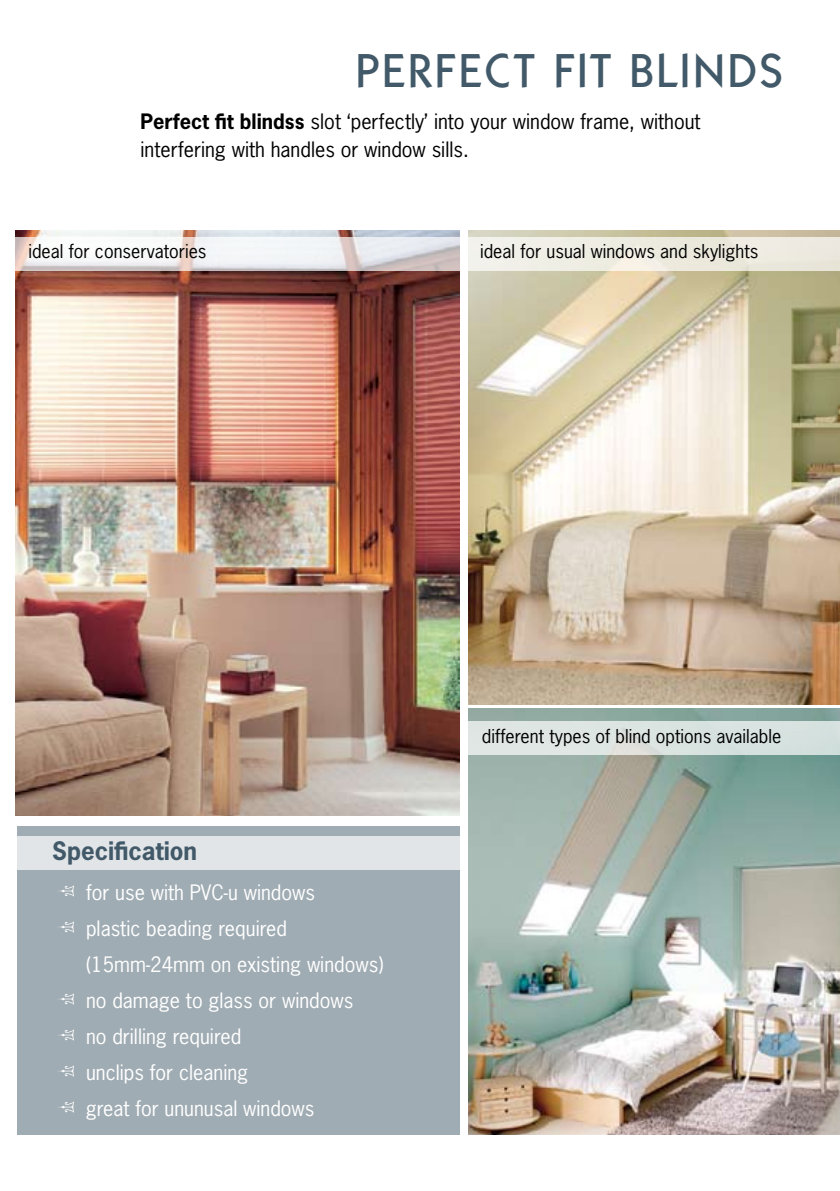
<style>
.page{position:relative;width:840px;height:1191px;background:#fff}
.page>*{position:absolute;margin:0;border:0;box-sizing:border-box;transform-origin:0 0}
.t1{font:500 48px "Itc Kabel";color:#415968}
.t2{font:700 24px "News Gothic Std";color:#415968}
.t3{font:20px/36px "News Gothic Std";color:#fff}
.t4{font:20px/28px "News Gothic Std";color:#000}
.t5{font:18px "News Gothic Std";color:#000}
.s1{font-weight:700}
</style>
<div class="page">
<img style="left:468px;top:230px;width:371px;height:474px">
<img style="left:15px;top:230px;width:444px;height:585px">
<svg style="left:15px;top:237px;width:824px;height:34px"></svg>
<img style="left:468px;top:708px;width:371px;height:426px">
<div style="left:466px;top:720px;width:373px;height:34px;background:#dbe4e1"></div>
<div style="left:17px;top:826px;width:442px;height:309px;background:#a0acb3"></div>
<div style="left:13px;top:836px;width:452px;height:34px;background:#e2e5e8"></div>
<svg style="left:59px;top:885px;width:15px;height:11px"></svg>
<svg style="left:58px;top:921px;width:16px;height:11px"></svg>
<svg style="left:58px;top:993px;width:16px;height:11px"></svg>
<svg style="left:58px;top:1029px;width:16px;height:11px"></svg>
<svg style="left:58px;top:1065px;width:16px;height:11px"></svg>
<svg style="left:58px;top:1101px;width:16px;height:11px"></svg>
<h1 class="t1" style="left:355px;top:42px;width:53px">PERFECT</h1>
<h1 class="t1" style="left:553px;top:42px;width:128px">FIT BLIND</h1>
<h1 class="t1" style="left:758px;top:42px;width:25px">S</h1>
<p class="t4" style="left:140px;top:107px;width:561px"><span class="s1">Perfect fit blindss</span> slot ‘perfectly’ into your window frame, without interfering with handles or window sills.</p>
<p class="t5" style="left:28px;top:240px;width:179px">ideal for conservatories</p>
<p class="t5" style="left:480px;top:240px;width:280px">ideal for usual windows and skylights</p>
<p class="t2" style="left:52px;top:835px;width:146px">Specification</p>
<p class="t3" style="left:86px;top:874px;width:299px">for use with PVC-u windows<br>plastic beading required (15mm-24mm on existing windows) no damage to glass or windows<br>no drilling required<br>unclips for cleaning<br>great for ununusal windows</p>
<p class="t5" style="left:481px;top:724px;width:301px">different types of blind options available</p>
</div>
